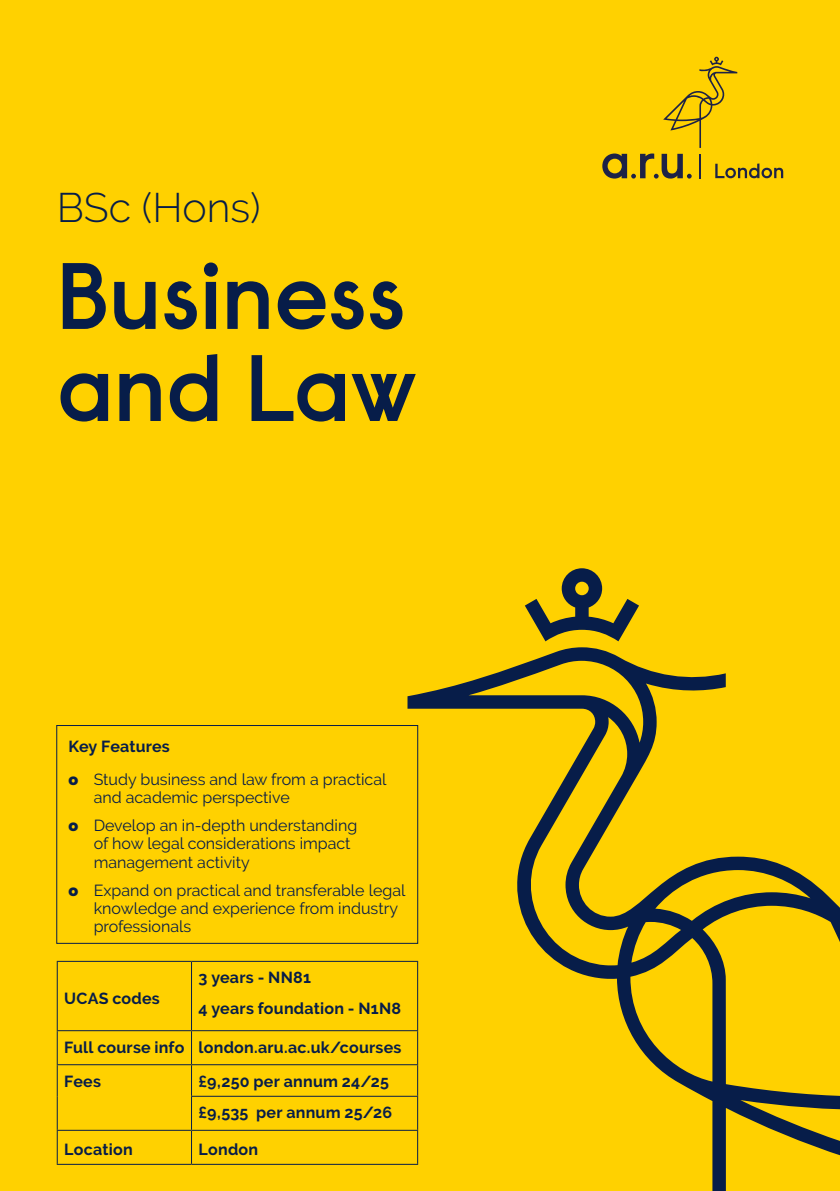
<style>
.page{position:relative;width:840px;height:1191px;background:#fff}
.page>*{position:absolute;margin:0;border:0;box-sizing:border-box;transform-origin:0 0}
.t1{font:600 94px/92px "ARU Raisonne";color:#071d49}
.t2{font:300 41px "Raleway";color:#071d49}
.t3{font:16px/18px "Raleway";color:#071d49}
.t4{font:700 16px/30px "Raleway";letter-spacing:.015em;color:#071d49}
.s1{font-weight:700}
.s2{font-weight:900}
</style>
<div class="page">
<div style="left:0;top:0;width:839px;height:1191px;background:#ffd100"></div>
<svg style="left:602px;top:57px;width:180px;height:122px"></svg>
<hr style="left:57px;top:962px;width:1px;height:68px;background:#071d49">
<hr style="left:57px;top:961px;width:134px;height:1px;background:#071d49">
<hr style="left:191px;top:962px;width:1px;height:68px;background:#071d49">
<hr style="left:191px;top:961px;width:227px;height:1px;background:#071d49">
<hr style="left:57px;top:1031px;width:1px;height:33px;background:#071d49">
<hr style="left:57px;top:1065px;width:1px;height:31px;background:#071d49">
<hr style="left:57px;top:1096px;width:1px;height:33px;background:#071d49">
<hr style="left:57px;top:1030px;width:134px;height:1px;background:#071d49">
<hr style="left:57px;top:1064px;width:134px;height:1px;background:#071d49">
<hr style="left:191px;top:1031px;width:1px;height:33px;background:#071d49">
<hr style="left:191px;top:1065px;width:1px;height:30px;background:#071d49">
<hr style="left:191px;top:1096px;width:1px;height:33px;background:#071d49">
<hr style="left:191px;top:1030px;width:227px;height:1px;background:#071d49">
<hr style="left:191px;top:1064px;width:227px;height:1px;background:#071d49">
<hr style="left:57px;top:1130px;width:1px;height:33px;background:#071d49">
<hr style="left:57px;top:1129px;width:134px;height:1px;background:#071d49">
<hr style="left:57px;top:1163px;width:134px;height:1px;background:#071d49">
<hr style="left:191px;top:1130px;width:1px;height:33px;background:#071d49">
<hr style="left:191px;top:1095px;width:227px;height:1px;background:#071d49">
<hr style="left:191px;top:1129px;width:227px;height:1px;background:#071d49">
<hr style="left:191px;top:1163px;width:227px;height:1px;background:#071d49">
<div style="left:56px;top:725px;width:362px;height:218px;border:1px solid #071d49"></div>
<svg style="left:407px;top:647px;width:432px;height:544px"></svg>
<svg style="left:525px;top:568px;width:113px;height:73px"></svg>
<h2 class="t2" style="left:57px;top:184px;width:205px">BSc (Hons)</h2>
<h1 class="t1" style="left:57px;top:248px;width:362px">Business and Law</h1>
<p class="t3" style="left:69px;top:730px;width:319px;line-height:33px"><span class="s1">Key Features<br></span><span class="s2">o</span> Study business and law from a practical</p>
<p class="t3" style="left:69px;top:783px;width:290px;line-height:28px;text-indent:25px">and academic perspective<br><span class="s2">o</span> Develop an in-depth understanding</p>
<p class="t3" style="left:94px;top:834px;width:258px">of how legal considerations impact management activity</p>
<p class="t3" style="left:94px;top:881px;width:313px;text-indent:-25px"><span class="s2">o</span> Expand on practical and transferable legal knowledge and experience from industry professionals</p>
<p class="t4" style="left:198px;top:963px;width:204px">3 years - NN81<br>4 years foundation - N1N8</p>
<p class="t4" style="left:64px;top:1030px;width:338px;line-height:34px">Full course info london.aru.ac.uk/courses<br>Fees</p>
<p class="t4" style="left:64px;top:983px;width:97px">UCAS codes</p>
<p class="t4" style="left:198px;top:1065px;width:195px;line-height:31.6px">£9,250 per annum 24/25 £9,535 per annum 25/26</p>
<p class="t4" style="left:64px;top:1134px;width:70px">Location</p>
<p class="t4" style="left:198px;top:1134px;width:61px">London</p>
</div>
